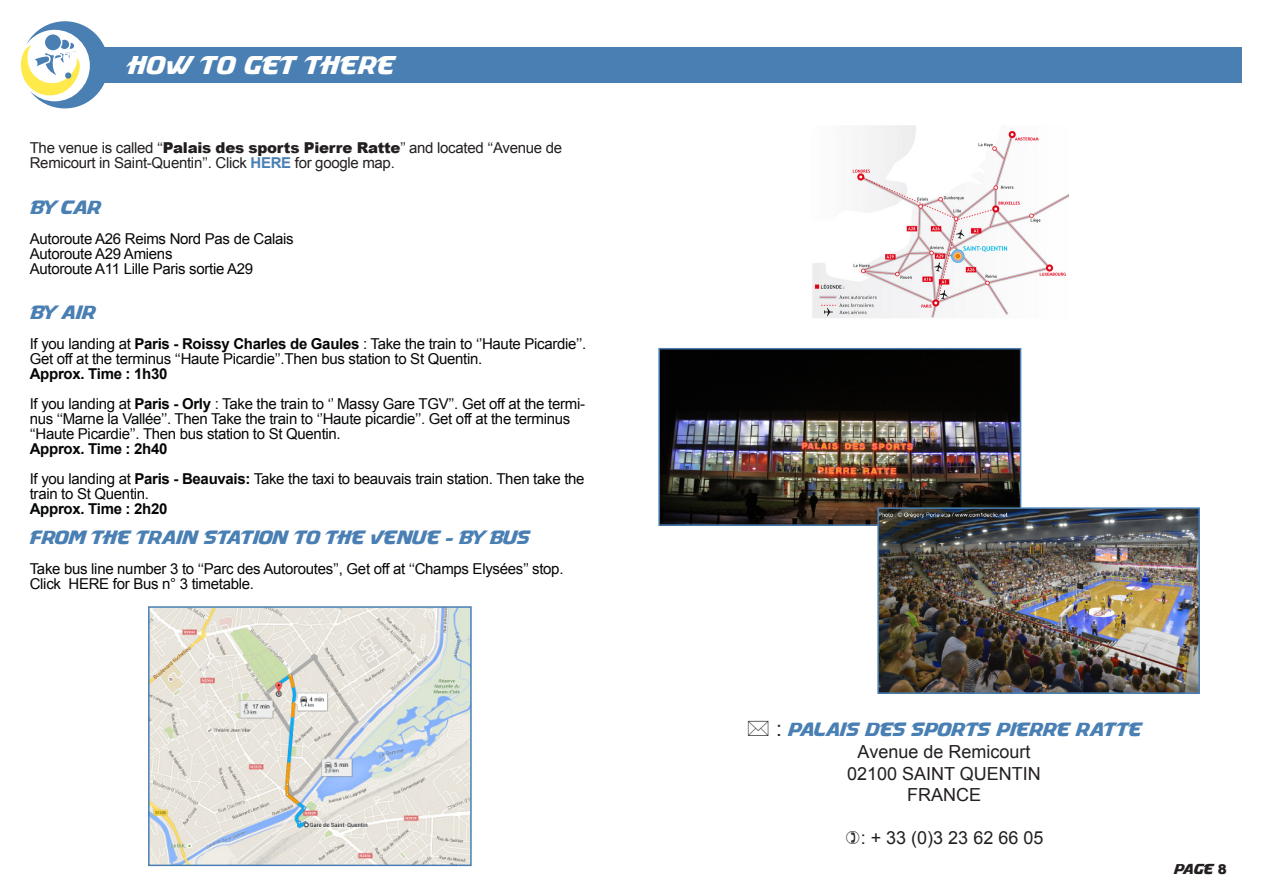
<style>
.page{position:relative;width:1263px;height:893px;background:#fff}
.page>*{position:absolute;margin:0;border:0;box-sizing:border-box;transform-origin:0 0}
.t1{font:24px "Masque";color:#fff}
.t2{font:18px "Masque";letter-spacing:-.02em;color:#497fb3}
.t3{font:18px "Arial";color:#231f20}
.t4{font:15px/15px "Arial";letter-spacing:-.02em;color:#050706}
.t5{font:15px/15px "Arial";letter-spacing:-.02em;color:#231f20}
.t6{font:700 15px "Arial";letter-spacing:-.02em;color:#050706}
.t7{font:13.5px "Masque";color:#231f20}
.s1{font-weight:900}
.s2{font-weight:700;color:#497fb3}
.s3{font-weight:700}
.s4{font-family:"Arial";font-size:21px;color:#231f20}
.s5{font-family:"Arial";font-weight:900}
</style>
<div class="page">
<div style="left:99px;top:47px;width:1143px;height:36px;background:#497fb3"></div>
<svg style="left:20px;top:21px;width:85px;height:87px"></svg>
<img style="left:661px;top:351px;width:357px;height:172px">
<div style="left:658px;top:348px;width:363px;height:178px;border:2px solid #497fb3"></div>
<img style="left:880px;top:510px;width:317px;height:181px">
<div style="left:877px;top:507px;width:323px;height:187px;border:2px solid #497fb3"></div>
<img style="left:151px;top:609px;width:318px;height:254px">
<div style="left:148px;top:606px;width:324px;height:260px;border:2px solid #497fb3"></div>
<img style="left:812px;top:125px;width:257px;height:193px">
<p class="t1" style="left:128px;top:50px;width:268px">HOW TO GET THERE</p>
<p class="t5" style="left:30px;top:141px;width:534px">The venue is called ‘‘<span class="s1">Palais des sports Pierre Ratte</span>’’ and located ‘‘Avenue de<br>Remicourt in Saint-Quentin’’. Click <span class="s2">HERE</span> for google map.</p>
<p class="t2" style="left:30px;top:196px;width:72px">BY CAR</p>
<p class="t4" style="left:30px;top:231px;width:266px">Autoroute A26 Reims Nord Pas de Calais</p>
<p class="t4" style="left:30px;top:246px;width:144px">Autoroute A29 Amiens</p>
<p class="t4" style="left:30px;top:261px;width:225px">Autoroute A11 Lille Paris sortie A29</p>
<p class="t2" style="left:30px;top:301px;width:67px">BY AIR</p>
<p class="t4" style="left:30px;top:336px;width:558px">If you landing at <span class="s3">Paris - Roissy Charles de Gaules</span> : Take the train to ‘’Haute Picardie’’.<br>Get off at the terminus ‘‘Haute Picardie’’.Then bus station to St Quentin.</p>
<p class="t6" style="left:30px;top:363px;width:139px">Approx. Time : 1h30</p>
<p class="t4" style="left:30px;top:396px;width:557px">If you landing at <span class="s3">Paris - Orly</span> : Take the train to ‘’ Massy Gare TGV’’. Get off at the termi&shy;nus ‘‘Marne la Vallée’’. Then Take the train to ‘’Haute picardie’’. Get off at the terminus ‘‘Haute Picardie’’. Then bus station to St Quentin.</p>
<p class="t6" style="left:30px;top:438px;width:139px">Approx. Time : 2h40</p>
<p class="t4" style="left:30px;top:471px;width:556px">If you landing at <span class="s3">Paris - Beauvais:</span> Take the taxi to beauvais train station. Then take the train to St Quentin.</p>
<p class="t6" style="left:30px;top:498px;width:139px">Approx. Time : 2h20</p>
<p class="t2" style="left:30px;top:526px;width:501px">FROM THE TRAIN STATION TO THE VENUE - BY BUS</p>
<p class="t4" style="left:30px;top:561px;width:535px">Take bus line number 3 to ‘‘Parc des Autoroutes’’, Get off at ‘‘Champs Elysées’’ stop.</p>
<p class="t4" style="left:30px;top:576px;width:226px">Click HERE for Bus n° 3 timetable.</p>
<p class="t2" style="left:776px;top:718px;width:367px"><span class="s4">:</span> PALAIS DES SPORTS PIERRE RATTE</p>
<p class="t3" style="left:858px;top:740px;width:174px">Avenue de Remicourt</p>
<p class="t3" style="left:847px;top:761px;width:195px">02100 SAINT QUENTIN</p>
<p class="t3" style="left:907px;top:783px;width:75px">FRANCE</p>
<p class="t3" style="left:861px;top:826px;width:184px">: + 33 (0)3 23 62 66 05</p>
<p class="t7" style="left:1174px;top:860px;width:54px">PAGE <span class="s5">8</span></p>
</div>
